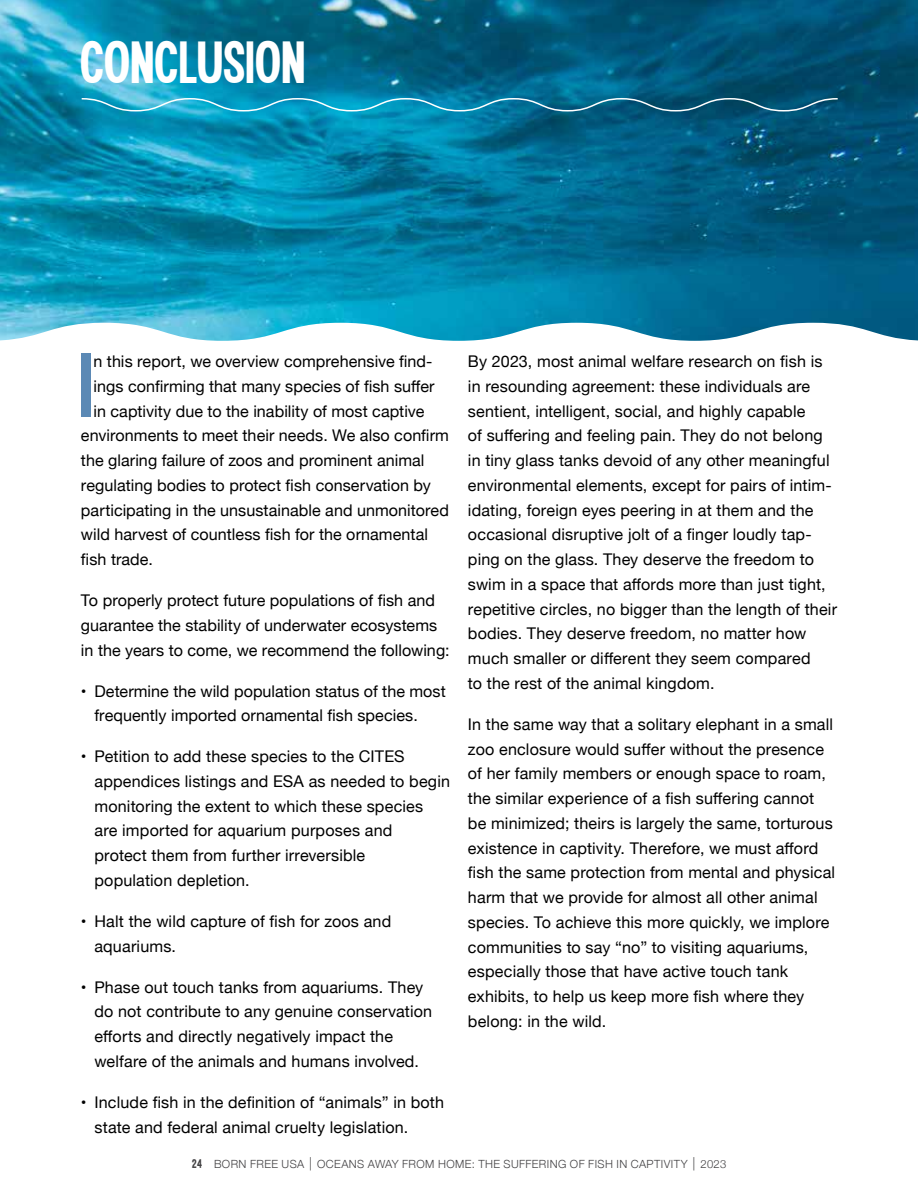
<style>
.page{position:relative;width:918px;height:1188px;background:#fff}
.page>*{position:absolute;margin:0;border:0;box-sizing:border-box;transform-origin:0 0}
.t1{font:73.2px "Born Free Sans";color:#5b89b5}
.t2{font:48px "Born Free Sans";letter-spacing:.015em;color:#fff}
.t3{font:16.2px/24.8px "Helvetica Neue";letter-spacing:.01em;color:#000}
.t4{font:300 11.25px "Helvetica Neue";letter-spacing:.035em;color:#414042}
.s1{font-family:"Born Free Sans";font-weight:400;font-size:10.2px}
</style>
<div class="page">
<img style="left:0;top:0;width:918px;height:341px">
<svg style="left:80px;top:97px;width:759px;height:15px;background:#218aab"></svg>
<h2 class="t2" style="left:81px;top:38px;width:226px">CONCLUSION</h2>
<h1 class="t1" style="left:78px;top:347px;width:17px">I</h1>
<p class="t3" style="left:94px;top:350px;width:341px">n this report, we overview comprehensive find-</p>
<p class="t3" style="left:94px;top:375px;width:343px">ings confirming that many species of fish suffer</p>
<p class="t3" style="left:94px;top:399px;width:332px">in captivity due to the inability of most captive</p>
<p class="t3" style="left:81px;top:424px;width:369px">environments to meet their needs. We also confirm</p>
<p class="t3" style="left:81px;top:449px;width:345px">the glaring failure of zoos and prominent animal</p>
<p class="t3" style="left:81px;top:474px;width:352px">regulating bodies to protect fish conservation by</p>
<p class="t3" style="left:81px;top:498px;width:369px">participating in the unsustainable and unmonitored</p>
<p class="t3" style="left:81px;top:523px;width:349px">wild harvest of countless fish for the ornamental</p>
<p class="t3" style="left:81px;top:548px;width:73px">fish trade.</p>
<p class="t3" style="left:81px;top:589px;width:370px">To properly protect future populations of fish and guarantee the stability of underwater ecosystems in the years to come, we recommend the following:</p>
<p class="t3" style="left:94px;top:679px;width:353px;text-indent:-13px">• Determine the wild population status of the most frequently imported ornamental fish species.</p>
<p class="t3" style="left:94px;top:745px;width:357px;text-indent:-13px">• Petition to add these species to the CITES appendices listings and ESA as needed to begin monitoring the extent to which these species are imported for aquarium purposes and<br>protect them from further irreversible<br>population depletion.</p>
<p class="t3" style="left:94px;top:910px;width:298px;text-indent:-13px">• Halt the wild capture of fish for zoos and aquariums.</p>
<p class="t3" style="left:94px;top:975px;width:339px;text-indent:-13px">• Phase out touch tanks from aquariums. They do not contribute to any genuine conservation efforts and directly negatively impact the welfare of the animals and humans involved.</p>
<p class="t3" style="left:94px;top:1091px;width:351px;text-indent:-13px">• Include fish in the definition of “animals” in both state and federal animal cruelty legislation.</p>
<p class="t3" style="left:468px;top:350px;width:371px">By 2023, most animal welfare research on fish is in resounding agreement: these individuals are sentient, intelligent, social, and highly capable<br>of suffering and feeling pain. They do not belong in tiny glass tanks devoid of any other meaningful environmental elements, except for pairs of intim&shy;idating, foreign eyes peering in at them and the occasional disruptive jolt of a finger loudly tap&shy;ping on the glass. They deserve the freedom to swim in a space that affords more than just tight, repetitive circles, no bigger than the length of their bodies. They deserve freedom, no matter how much smaller or different they seem compared<br>to the rest of the animal kingdom.</p>
<p class="t3" style="left:468px;top:713px;width:369px">In the same way that a solitary elephant in a small zoo enclosure would suffer without the presence of her family members or enough space to roam, the similar experience of a fish suffering cannot be minimized; theirs is largely the same, torturous existence in captivity. Therefore, we must afford fish the same protection from mental and physical harm that we provide for almost all other animal species. To achieve this more quickly, we implore communities to say “no” to visiting aquariums, especially those that have active touch tank exhibits, to help us keep more fish where they belong: in the wild.</p>
<p class="t4" style="left:192px;top:1155px;width:536px"><span class="s1">24</span> BORN FREE USA ︱ OCEANS AWAY FROM HOME: THE SUFFERING OF FISH IN CAPTIVITY ︱ 2023</p>
</div>
